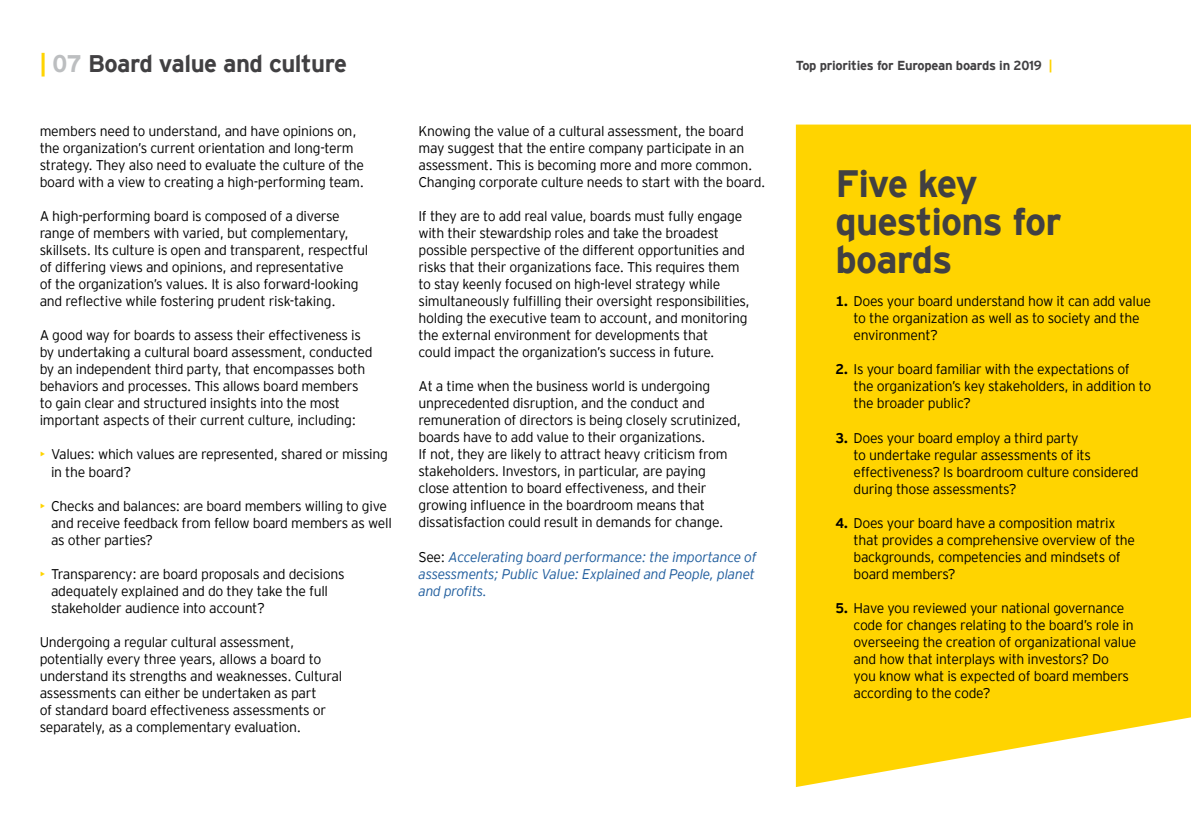
<style>
.page{position:relative;width:1191px;height:840px;background:#fff}
.page>*{position:absolute;margin:0;border:0;box-sizing:border-box;transform-origin:0 0}
.t1{font:700 38px/38px "EY Interstate";letter-spacing:-.03em;color:#414042}
.t2{font:700 24px "EY Interstate";letter-spacing:-.02em;color:#414042}
.t3{font:300 14px/17px "EY Interstate";letter-spacing:-.02em;color:#000}
.t4{font:italic 300 14px/17px "EY Interstate";letter-spacing:-.02em;color:#215e9e;text-align:justify}
.t5{font:700 13px "EY Interstate";letter-spacing:-.02em;color:#414042}
.s1{color:#ffd400}
.s2{color:#bcbec0}
.s3{font-style:normal;color:#000}
.s4{font-weight:700}
</style>
<div class="page">
<div style="left:796px;top:124px;width:395px;height:662px;background:#ffd400"></div>
<h2 class="t2" style="left:40px;top:46px;width:309px"><span class="s1">|</span> <span class="s2">07</span> Board value and culture</h2>
<p class="t3" style="left:40px;top:122px;width:326px">members need to understand, and have opinions on, the organization’s current orientation and long-term strategy. They also need to evaluate the culture of the board with a view to creating a high-performing team.</p>
<p class="t3" style="left:40px;top:207px;width:330px">A high-performing board is composed of a diverse range of members with varied, but complementary, skillsets. Its culture is open and transparent, respectful of differing views and opinions, and representative<br>of the organization’s values. It is also forward-looking and reflective while fostering prudent risk-taking.</p>
<p class="t3" style="left:40px;top:326px;width:334px">A good way for boards to assess their effectiveness is by undertaking a cultural board assessment, conducted by an independent third party, that encompasses both behaviors and processes. This allows board members to gain clear and structured insights into the most important aspects of their current culture, including:</p>
<p class="t3" style="left:51px;top:445px;width:338px;text-indent:-11px"><span class="s1">•</span> Values: which values are represented, shared or missing in the board?</p>
<p class="t3" style="left:51px;top:496px;width:342px;text-indent:-11px"><span class="s1">•</span> Checks and balances: are board members willing to give and receive feedback from fellow board members as well as other parties?</p>
<p class="t3" style="left:51px;top:564px;width:295px;text-indent:-11px"><span class="s1">•</span> Transparency: are board proposals and decisions adequately explained and do they take the full stakeholder audience into account?</p>
<p class="t3" style="left:40px;top:632px;width:304px">Undergoing a regular cultural assessment, potentially every three years, allows a board to understand its strengths and weaknesses. Cultural assessments can either be undertaken as part<br>of standard board effectiveness assessments or separately, as a complementary evaluation.</p>
<p class="t3" style="left:418px;top:122px;width:348px">Knowing the value of a cultural assessment, the board may suggest that the entire company participate in an assessment. This is becoming more and more common.<br>Changing corporate culture needs to start with the board.</p>
<p class="t3" style="left:418px;top:207px;width:333px">If they are to add real value, boards must fully engage with their stewardship roles and take the broadest possible perspective of the different opportunities and risks that their organizations face. This requires them to stay keenly focused on high-level strategy while simultaneously fulfilling their oversight responsibilities, holding the executive team to account, and monitoring the external environment for developments that<br>could impact the organization’s success in future.</p>
<p class="t3" style="left:418px;top:377px;width:324px">At a time when the business world is undergoing unprecedented disruption, and the conduct and remuneration of directors is being closely scrutinized, boards have to add value to their organizations.<br>If not, they are likely to attract heavy criticism from stakeholders. Investors, in particular, are paying<br>close attention to board effectiveness, and their growing influence in the boardroom means that dissatisfaction could result in demands for change.</p>
<p class="t4" style="left:418px;top:547px;width:340px"><span class="s3">See:</span> Accelerating board performance: the importance of assessments; Public Value: Explained and People, planet and profits.</p>
<p class="t5" style="left:796px;top:56px;width:258px">Top priorities for European boards in 2019 <span class="s1">|</span></p>
<h1 class="t1" style="left:835px;top:162px;width:228px">Five key questions for boards</h1>
<p class="t3" style="left:853px;top:292px;width:299px;text-indent:-18px"><span class="s4">1.</span> Does your board understand how it can add value to the organization as well as to society and the environment?</p>
<p class="t3" style="left:853px;top:360px;width:299px;text-indent:-18px"><span class="s4">2.</span> Is your board familiar with the expectations of the organization’s key stakeholders, in addition to the broader public?</p>
<p class="t3" style="left:853px;top:428px;width:287px;text-indent:-18px"><span class="s4">3.</span> Does your board employ a third party<br>to undertake regular assessments of its effectiveness? Is boardroom culture considered during those assessments?</p>
<p class="t3" style="left:853px;top:513px;width:283px;text-indent:-18px"><span class="s4">4.</span> Does your board have a composition matrix that provides a comprehensive overview of the backgrounds, competencies and mindsets of board members?</p>
<p class="t3" style="left:853px;top:598px;width:284px;text-indent:-18px"><span class="s4">5.</span> Have you reviewed your national governance code for changes relating to the board’s role in overseeing the creation of organizational value and how that interplays with investors? Do<br>you know what is expected of board members according to the code?</p>
</div>
